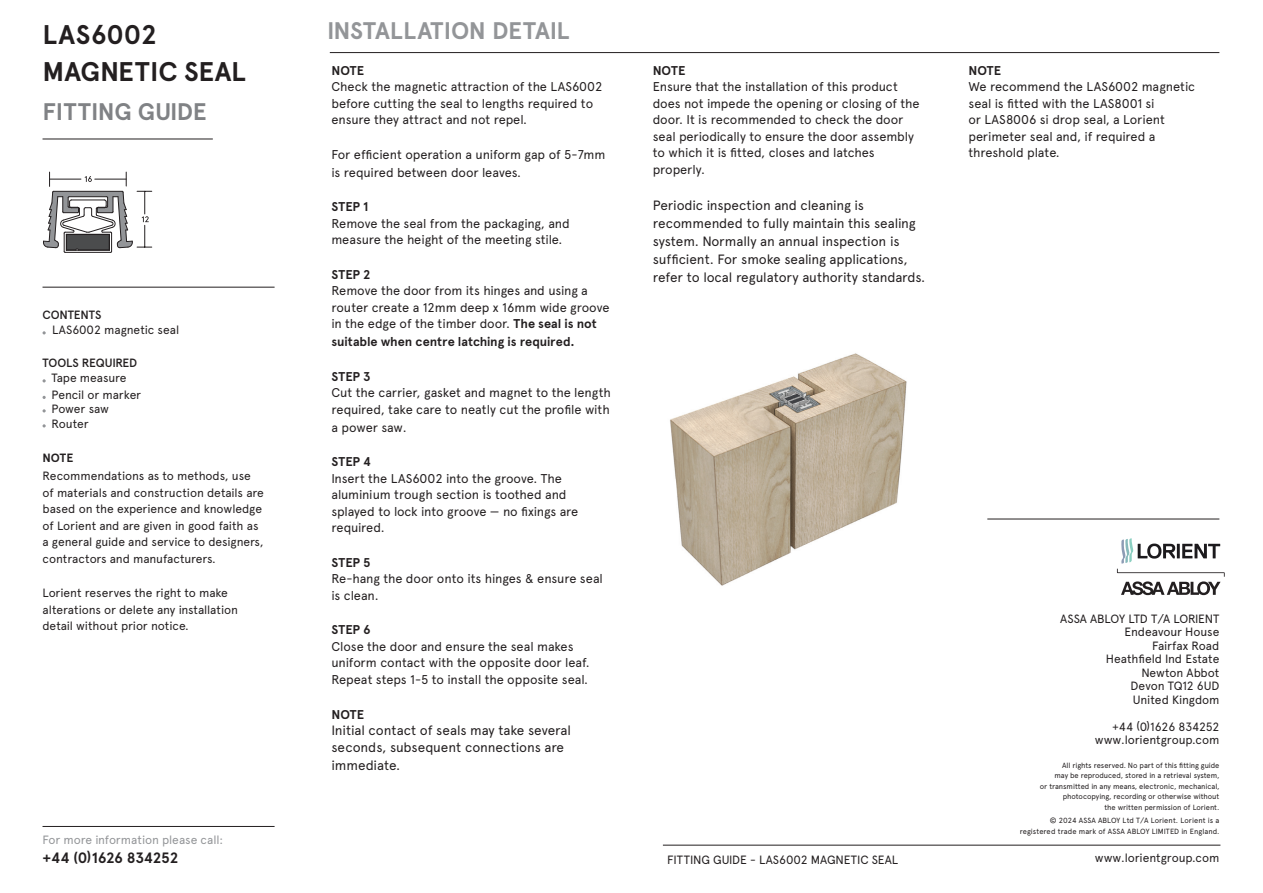
<style>
.page{position:relative;width:1263px;height:893px;background:#fff}
.page>*{position:absolute;margin:0;border:0;box-sizing:border-box;transform-origin:0 0}
.Main_Header_Title_Grey{font:700 27px/37.5px "Apercu Pro";letter-spacing:-.005em;color:#231f20}
.t1{font:700 24px "Apercu Pro";letter-spacing:-.015em;color:#939598}
.t2{font:700 24px "Apercu Pro";letter-spacing:-.01em;color:#808285}
.t3{font:700 15px "Apercu Pro";letter-spacing:-.02em;color:#231f20}
.Step_copy{font:13.5px/18px "Apercu Pro";letter-spacing:-.01em;color:#231f20}
.Step_Headers{font:13.5px/16.5px "Apercu Pro";letter-spacing:-.005em;color:#231f20}
.Step_Headers-2{font:12.75px/16.5px "Apercu Pro";letter-spacing:-.01em;color:#231f20}
.Step_copy-2{font:12.75px/16.5px "Apercu Pro";letter-spacing:-.01em;color:#231f20}
.Step_Headers-3{font:700 12.75px "Apercu Pro";letter-spacing:-.005em;color:#231f20}
.Cover_Copy__content_tools{font:12px/13.5px "Apercu Pro";letter-spacing:-.01em;color:#231f20}
.Footer_Regular{font:12px "Apercu Pro";letter-spacing:-.01em;color:#231f20}
.t4{font:12px "Apercu Pro";letter-spacing:-.01em;color:#939598}
.Cover__Heads__content_tools{font:500 12px "Apercu Pro";letter-spacing:-.015em;color:#231f20}
.t5{font:7.5px/10.5px "Apercu Pro";letter-spacing:-.005em;color:#231f20;text-align:right}
.s1{font-weight:700}
</style>
<div class="page">
<hr style="left:330px;top:52px;width:889px;height:1px;background:#231f20">
<hr style="left:43px;top:826px;width:232px;height:1px;background:#231f20">
<hr style="left:663px;top:845px;width:557px;height:1px;background:#231f20">
<hr style="left:987px;top:519px;width:232px;height:1px;background:#231f20">
<svg style="left:1117px;top:538px;width:108px;height:57px"></svg>
<img style="left:670px;top:353px;width:237px;height:233px">
<hr style="left:43px;top:139px;width:170px;height:1px;background:#231f20">
<svg style="left:43px;top:172px;width:109px;height:81px"></svg>
<hr style="left:43px;top:287px;width:232px;height:1px;background:#231f20">
<p class="Main_Header_Title_Grey" style="left:43px;top:14px;width:205px">LAS6002<br>MAGNETIC SEAL</p>
<p class="t2" style="left:43px;top:93px;width:165px">FITTING GUIDE</p>
<p class="Cover__Heads__content_tools" style="left:43px;top:306px;width:61px">CONTENTS</p>
<p class="Cover_Copy__content_tools" style="left:52px;top:323px;width:128px">LAS6002 magnetic seal</p>
<p class="Cover__Heads__content_tools" style="left:43px;top:354px;width:96px">TOOLS REQUIRED</p>
<p class="Cover_Copy__content_tools" style="left:52px;top:371px;width:77px">Tape measure</p>
<p class="Cover_Copy__content_tools" style="left:52px;top:387px;width:91px">Pencil or marker<br>Power saw</p>
<p class="Cover_Copy__content_tools" style="left:52px;top:416px;width:39px">Router</p>
<p class="Cover_Copy__content_tools" style="left:43px;top:448px;width:210px;line-height:18px"><span class="s1">NOTE<br></span>Recommendations as to methods, use</p>
<p class="Cover_Copy__content_tools" style="left:43px;top:483px;width:223px;line-height:16.5px">of materials and construction details are based on the experience and knowledge of Lorient and are given in good faith as a general guide and service to designers, contractors and manufacturers.</p>
<p class="Cover_Copy__content_tools" style="left:43px;top:584px;width:197px;line-height:16.5px">Lorient reserves the right to make alterations or delete any installation detail without prior notice.</p>
<p class="t4" style="left:43px;top:830px;width:182px">For more information please call:</p>
<p class="t3" style="left:43px;top:847px;width:137px">+44 (0)1626 834252</p>
<h2 class="t1" style="left:327px;top:12px;width:244px">INSTALLATION DETAIL</h2>
<p class="Step_Headers-3" style="left:331px;top:61px;width:34px">NOTE</p>
<p class="Step_Headers-2" style="left:331px;top:78px;width:272px">Check the magnetic attraction of the LAS6002 before cutting the seal to lengths required to ensure they attract and not repel.</p>
<p class="Step_Headers-2" style="left:331px;top:144px;width:276px;line-height:18px">For efficient operation a uniform gap of 5-7mm is required between door leaves.</p>
<p class="Step_Headers-3" style="left:331px;top:197px;width:39px">STEP 1</p>
<p class="Step_Headers-2" style="left:331px;top:214px;width:240px">Remove the seal from the packaging, and measure the height of the meeting stile.</p>
<p class="Step_Headers-3" style="left:331px;top:265px;width:41px">STEP 2</p>
<p class="Step_Headers-2" style="left:331px;top:282px;width:280px">Remove the door from its hinges and using a router create a 12mm deep x 16mm wide groove in the edge of the timber door. <span class="s1">The seal is not</span></p>
<p class="Step_Headers-3" style="left:331px;top:332px;width:245px">suitable when centre latching is required.</p>
<p class="Step_Headers-3" style="left:331px;top:367px;width:41px">STEP 3</p>
<p class="Step_copy-2" style="left:331px;top:384px;width:281px">Cut the carrier, gasket and magnet to the length required, take care to neatly cut the profile with</p>
<p class="Step_copy-2" style="left:331px;top:418px;width:77px">a power saw.</p>
<p class="Step_Headers-3" style="left:331px;top:452px;width:41px">STEP 4</p>
<p class="Step_copy-2" style="left:331px;top:469px;width:248px">Insert the LAS6002 into the groove. The aluminium trough section is toothed and splayed to lock into groove — no fixings are required.</p>
<p class="Step_Headers-3" style="left:331px;top:553px;width:41px">STEP 5</p>
<p class="Step_copy-2" style="left:331px;top:570px;width:273px">Re-hang the door onto its hinges &amp; ensure seal is clean.</p>
<p class="Step_Headers-3" style="left:331px;top:620px;width:41px">STEP 6</p>
<p class="Step_copy-2" style="left:331px;top:637px;width:260px">Close the door and ensure the seal makes uniform contact with the opposite door leaf.<br>Repeat steps 1-5 to install the opposite seal.</p>
<p class="Step_Headers-3" style="left:331px;top:704px;width:34px">NOTE</p>
<p class="Step_Headers" style="left:331px;top:721px;width:241px">Initial contact of seals may take several seconds, subsequent connections are</p>
<p class="Step_Headers" style="left:331px;top:755px;width:70px">immediate.</p>
<p class="Step_Headers-2" style="left:653px;top:61px;width:268px"><span class="s1">NOTE<br></span>Ensure that the installation of this product does not impede the opening or closing of the door. It is recommended to check the door seal periodically to ensure the door assembly to which it is fitted, closes and latches properly.</p>
<p class="Step_copy" style="left:653px;top:195px;width:274px">Periodic inspection and cleaning is recommended to fully maintain this sealing system. Normally an annual inspection is sufficient. For smoke sealing applications, refer to local regulatory authority standards.</p>
<p class="Footer_Regular" style="left:667px;top:851px;width:232px">FITTING GUIDE - LAS6002 MAGNETIC SEAL</p>
<p class="Step_Headers-2" style="left:968px;top:61px;width:228px"><span class="s1">NOTE<br></span>We recommend the LAS6002 magnetic seal is fitted with the LAS8001 si<br>or LAS8006 si drop seal, a Lorient perimeter seal and, if required a threshold plate.</p>
<p class="Cover_Copy__content_tools" style="left:1060px;top:611px;width:161px;text-align:right">ASSA ABLOY LTD T/A LORIENT<br>Endeavour House<br>Fairfax Road<br>Heathfield Ind Estate<br>Newton Abbot<br>Devon TQ12 6UD<br>United Kingdom</p>
<p class="Cover_Copy__content_tools" style="left:1095px;top:719px;width:126px;text-align:right">+44 (0)1626 834252 www.lorientgroup.com</p>
<p class="t5" style="left:1040px;top:759px;width:181px">All rights reserved. No part of this fitting guide<br>may be reproduced, stored in a retrieval system,<br>or transmitted in any means, electronic, mechanical, photocopying, recording or otherwise without<br>the written permission of Lorient.</p>
<p class="t5" style="left:1020px;top:815px;width:201px">© 2024 ASSA ABLOY Ltd T/A Lorient. Lorient is a registered trade mark of ASSA ABLOY LIMITED in England.</p>
<p class="Cover_Copy__content_tools" style="left:1095px;top:850px;width:126px">www.lorientgroup.com</p>
</div>
